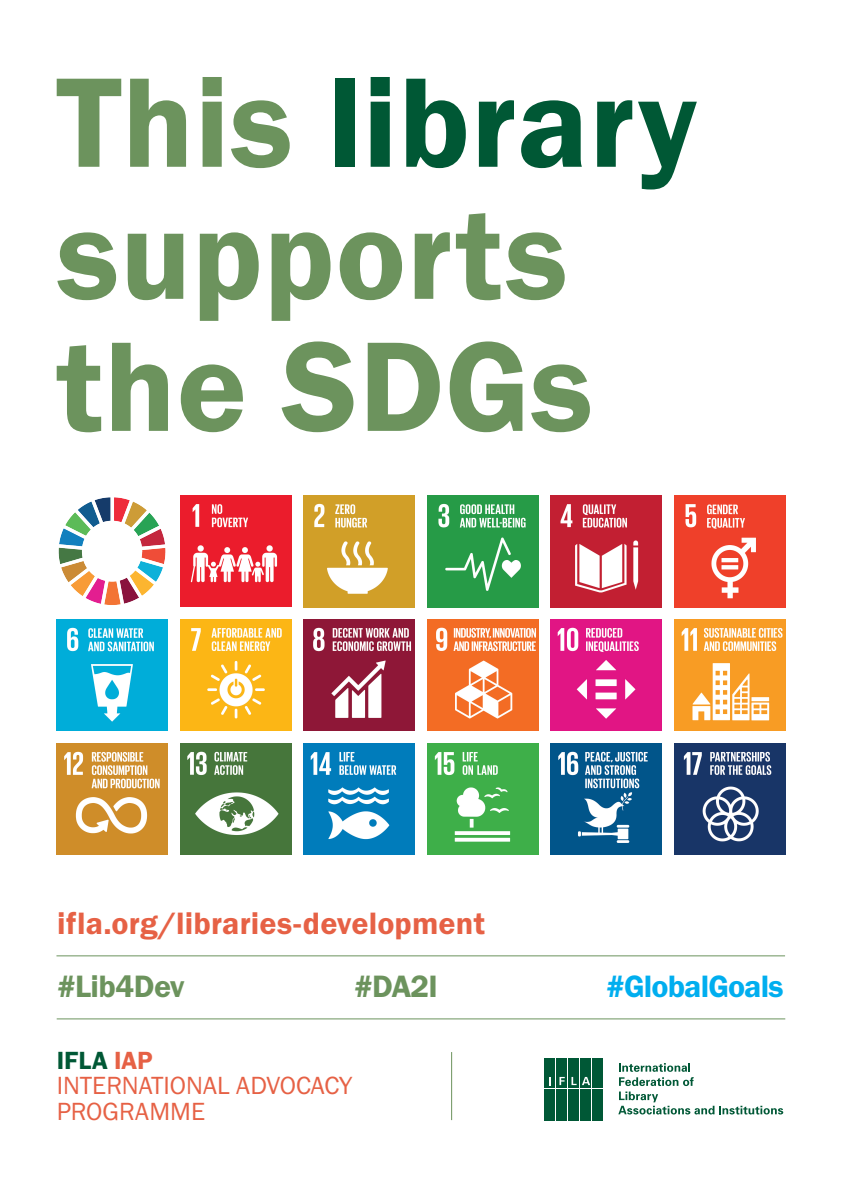
<style>
.page{position:relative;width:842px;height:1191px;background:#fff}
.page>*{position:absolute;margin:0;border:0;box-sizing:border-box;transform-origin:0 0}
.t1{font:132px/132px "Franklin Gothic URW Dem";letter-spacing:.005em;color:#6c935d}
.t2{font:32px "Franklin Gothic URW Dem";letter-spacing:.005em;color:#e66145}
.t3{font:32px "Franklin Gothic URW Dem";letter-spacing:-.02em;color:#6c935d}
.t4{font:32px "Franklin Gothic URW Dem";letter-spacing:-.025em;color:#00aeef}
.t5{font:25.7px/25.7px "Franklin Gothic URW Boo";color:#e66145}
.t6{font:25.7px "Franklin Gothic URW Dem";color:#005835}
.s1{color:#005835}
.s2{color:#e66145}
</style>
<div class="page">
<img style="left:180px;top:496px;width:111px;height:111px">
<img style="left:304px;top:496px;width:111px;height:111px">
<img style="left:427px;top:496px;width:111px;height:111px">
<img style="left:551px;top:496px;width:111px;height:111px">
<img style="left:674px;top:496px;width:111px;height:111px">
<img style="left:57px;top:619px;width:111px;height:111px">
<img style="left:180px;top:619px;width:111px;height:111px">
<img style="left:304px;top:619px;width:111px;height:111px">
<img style="left:427px;top:619px;width:111px;height:111px">
<img style="left:551px;top:619px;width:111px;height:111px">
<img style="left:674px;top:619px;width:111px;height:111px">
<img style="left:57px;top:743px;width:111px;height:111px">
<img style="left:180px;top:743px;width:111px;height:111px">
<img style="left:304px;top:743px;width:111px;height:111px">
<img style="left:427px;top:743px;width:111px;height:111px">
<img style="left:551px;top:743px;width:111px;height:111px">
<img style="left:674px;top:743px;width:111px;height:111px">
<img style="left:58px;top:497px;width:108px;height:108px">
<div style="left:544px;top:1074px;width:11px;height:13px;background:#005836"></div>
<div style="left:556px;top:1074px;width:11px;height:13px;background:#005836"></div>
<svg style="left:568px;top:1074px;width:11px;height:13px"></svg>
<svg style="left:580px;top:1074px;width:11px;height:13px"></svg>
<div style="left:592px;top:1089px;width:11px;height:31px;background:#005836"></div>
<div style="left:592px;top:1074px;width:11px;height:13px;background:#005836"></div>
<div style="left:592px;top:1057px;width:11px;height:16px;background:#005836"></div>
<div style="left:580px;top:1089px;width:11px;height:31px;background:#005836"></div>
<div style="left:580px;top:1057px;width:11px;height:16px;background:#005836"></div>
<div style="left:568px;top:1089px;width:11px;height:31px;background:#005836"></div>
<div style="left:568px;top:1057px;width:11px;height:16px;background:#005836"></div>
<div style="left:556px;top:1089px;width:11px;height:31px;background:#005836"></div>
<div style="left:556px;top:1057px;width:11px;height:16px;background:#005836"></div>
<div style="left:544px;top:1089px;width:11px;height:31px;background:#005836"></div>
<div style="left:544px;top:1057px;width:11px;height:16px;background:#005836"></div>
<svg style="left:549px;top:1077px;width:2px;height:8px"></svg>
<svg style="left:559px;top:1077px;width:6px;height:8px"></svg>
<svg style="left:571px;top:1077px;width:19px;height:8px"></svg>
<svg style="left:619px;top:1063px;width:71px;height:8px"></svg>
<svg style="left:618px;top:1077px;width:165px;height:37px"></svg>
<hr style="left:451px;top:1052px;width:1px;height:68px;background:#6c935d">
<hr style="left:56px;top:955px;width:729px;height:1px;background:#6c935d">
<hr style="left:57px;top:1018px;width:728px;height:1px;background:#6c935d">
<h1 class="t1" style="left:57px;top:55px;width:642px">This <span class="s1">library </span>supports the SDGs</h1>
<p class="t2" style="left:57px;top:903px;width:429px">ifla.org/libraries-development</p>
<p class="t3" style="left:57px;top:966px;width:129px">#Lib4Dev</p>
<p class="t3" style="left:354px;top:966px;width:85px">#DA2I</p>
<p class="t4" style="left:606px;top:966px;width:179px">#GlobalGoals</p>
<p class="t6" style="left:57px;top:1044px;width:98px">IFLA <span class="s2">IAP</span></p>
<p class="t5" style="left:57px;top:1072px;width:297px">INTERNATIONAL ADVOCACY<br>PROGRAMME</p>
</div>
